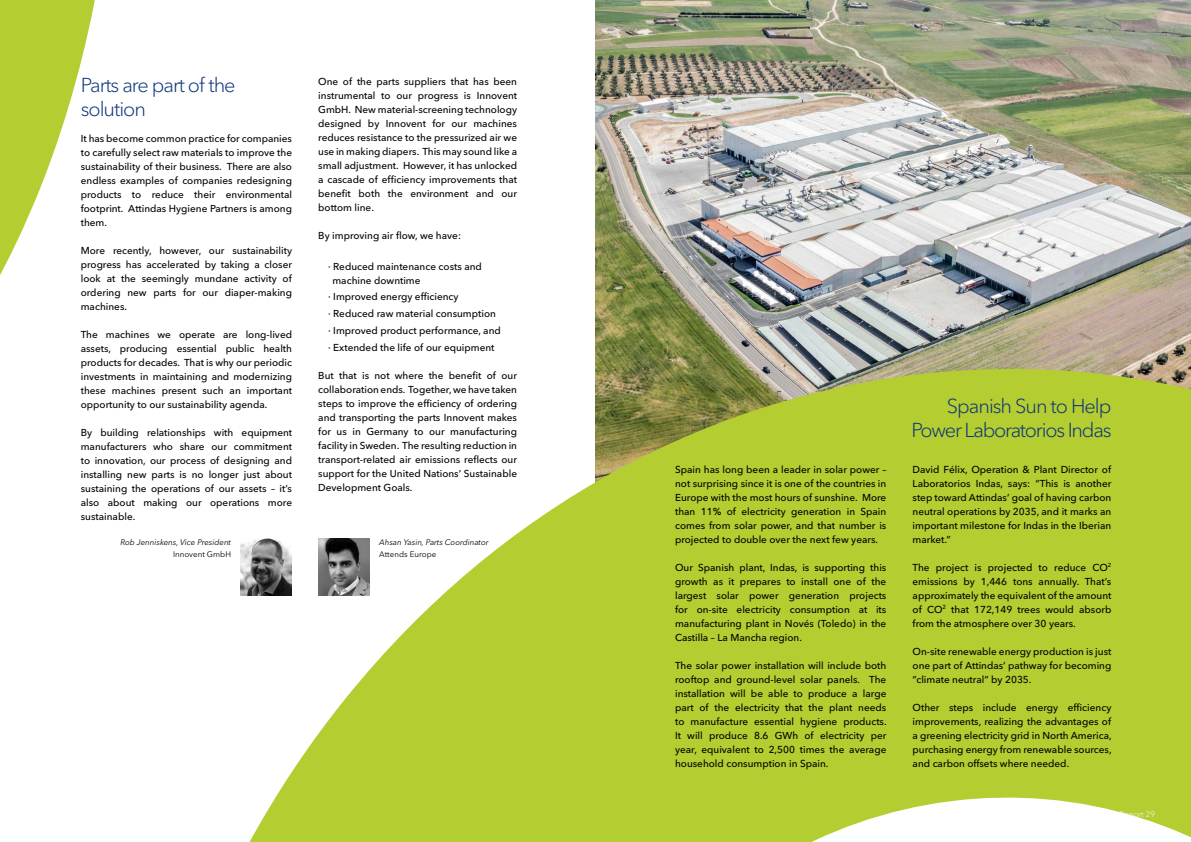
<style>
.page{position:relative;width:1191px;height:842px;background:#fff}
.page>*{position:absolute;margin:0;border:0;box-sizing:border-box;transform-origin:0 0}
.t1{font:300 20px/24px "Avenir Next LT Pro";letter-spacing:-.05em;color:#0d337b}
.t2{font:500 10px/14px "Avenir Next LT Pro";color:#000;text-align:justify}
.t3{font:italic 8px "Avenir Next LT Pro";color:#000}
.t4{font:8px "Avenir Next LT Pro";color:#000}
</style>
<div class="page">
<img style="left:595px;top:0;width:596px;height:363px">
<svg style="left:249px;top:363px;width:942px;height:479px;fill:#b4cd30"></svg>
<svg style="left:0;top:0;width:95px;height:275px;fill:#b4cd30"></svg>
<img style="left:240px;top:539px;width:52px;height:57px">
<img style="left:318px;top:539px;width:52px;height:57px">
<h1 class="t1" style="left:81px;top:73px;width:156px">Parts are part of the solution</h1>
<p class="t2" style="left:81px;top:132px;width:213px">It has become common practice for companies to carefully select raw materials to improve the sustainability of their business. There are also endless examples of companies redesigning products to reduce their environmental footprint. Attindas Hygiene Partners is among them.</p>
<p class="t2" style="left:81px;top:244px;width:213px">More recently, however, our sustainability progress has accelerated by taking a closer look at the seemingly mundane activity of ordering new parts for our diaper-making machines.</p>
<p class="t2" style="left:81px;top:328px;width:213px">The machines we operate are long-lived assets, producing essential public health products for decades. That is why our periodic investments in maintaining and modernizing these machines present such an important opportunity to our sustainability agenda.</p>
<p class="t2" style="left:81px;top:426px;width:213px">By building relationships with equipment manufacturers who share our commitment to innovation, our process of designing and installing new parts is no longer just about sustaining the operations of our assets – it’s also about making our operations more sustainable.</p>
<p class="t3" style="left:120px;top:537px;width:112px">Rob Jenniskens, Vice President</p>
<p class="t4" style="left:173px;top:549px;width:60px">Innovent GmbH</p>
<p class="t2" style="left:318px;top:74px;width:200px">One of the parts suppliers that has been instrumental to our progress is Innovent GmbH. New material-screening technology designed by Innovent for our machines reduces resistance to the pressurized air we use in making diapers. This may sound like a small adjustment. However, it has unlocked a cascade of efficiency improvements that benefit both the environment and our bottom line.</p>
<p class="t2" style="left:318px;top:228px;width:144px">By improving air flow, we have:</p>
<p class="t2" style="left:332px;top:259px;width:151px;text-indent:-4px">· Reduced maintenance costs and machine downtime</p>
<p class="t2" style="left:328px;top:289px;width:174px;line-height:16.8px;text-align:left">· Improved energy efficiency<br>· Reduced raw material consumption · Improved product performance, and · Extended the life of our equipment</p>
<p class="t2" style="left:318px;top:368px;width:200px">But that is not where the benefit of our collaboration ends. Together, we have taken steps to improve the efficiency of ordering and transporting the parts Innovent makes for us in Germany to our manufacturing facility in Sweden. The resulting reduction in transport-related air emissions reflects our support for the United Nations’ Sustainable Development Goals.</p>
<p class="t3" style="left:379px;top:537px;width:111px">Ahsan Yasin, Parts Coordinator</p>
<p class="t4" style="left:379px;top:549px;width:59px">Attends Europe</p>
<p class="t2" style="left:675px;top:462px;width:213px">Spain has long been a leader in solar power – not surprising since it is one of the countries in Europe with the most hours of sunshine. More than 11% of electricity generation in Spain comes from solar power, and that number is projected to double over the next few years.</p>
<p class="t2" style="left:675px;top:560px;width:213px">Our Spanish plant, Indas, is supporting this growth as it prepares to install one of the largest solar power generation projects for on-site electricity consumption at its manufacturing plant in Novés (Toledo) in the Castilla – La Mancha region.</p>
<p class="t2" style="left:675px;top:658px;width:213px">The solar power installation will include both rooftop and ground-level solar panels. The installation will be able to produce a large part of the electricity that the plant needs to manufacture essential hygiene products.<br>It will produce 8.6 GWh of electricity per year, equivalent to 2,500 times the average household consumption in Spain.</p>
<h1 class="t1" style="left:911px;top:394px;width:201px;text-align:right">Spanish Sun to Help<br>Power Laboratorios Indas</h1>
<p class="t2" style="left:912px;top:462px;width:200px">David Félix, Operation &amp; Plant Director of Laboratorios Indas, says: “This is another step toward Attindas’ goal of having carbon neutral operations by 2035, and it marks an important milestone for Indas in the Iberian market.”</p>
<p class="t2" style="left:912px;top:560px;width:200px">The project is projected to reduce CO<sup>2 </sup>emissions by 1,446 tons annually. That’s approximately the equivalent of the amount of CO<sup>2</sup> that 172,149 trees would absorb from the atmosphere over 30 years.</p>
<p class="t2" style="left:912px;top:644px;width:200px">On-site renewable energy production is just one part of Attindas’ pathway for becoming “climate neutral” by 2035.</p>
<p class="t2" style="left:912px;top:700px;width:201px">Other steps include energy efficiency improvements, realizing the advantages of a greening electricity grid in North America, purchasing energy from renewable sources, and carbon offsets where needed.</p>
</div>
